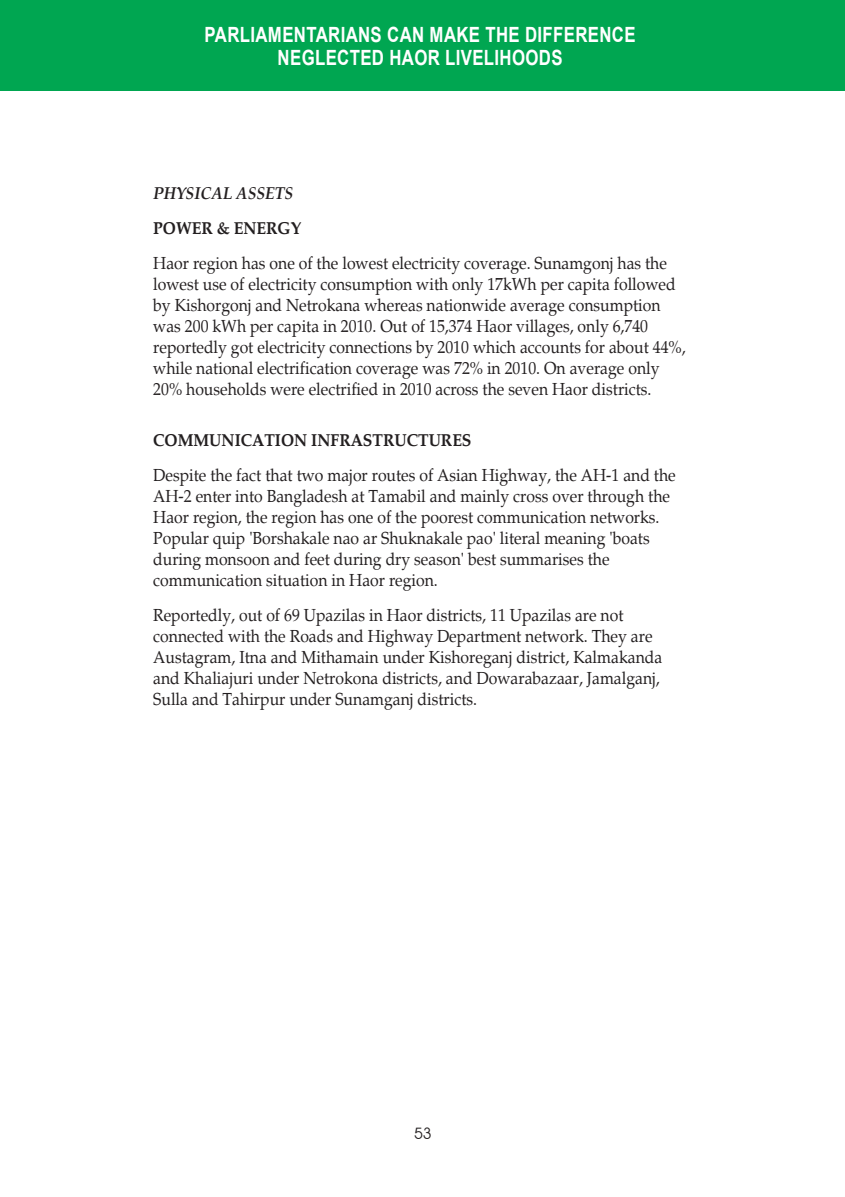
<style>
.page{position:relative;width:845px;height:1197px;background:#fff}
.page>*{position:absolute;margin:0;border:0;box-sizing:border-box;transform-origin:0 0}
.t1{font:700 21px/22.8px "Arial";letter-spacing:.02em;color:#fff;text-align:center;scale:.8 1}
.t2{font:17.5px/21px "Palatino";color:#231f20;scale:.9 1}
.t3{font:700 17.5px "Palatino";color:#231f20;scale:.9 1}
.t4{font:italic 700 17.5px "Palatino";color:#231f20;scale:.9 1}
.t5{font:15.75px "Avant Garde IT Cby BT";color:#231f20}
</style>
<div class="page">
<div style="left:0;top:0;width:844px;height:91px;background:#00a651"></div>
<p class="t1" style="left:204px;top:24px;width:540px">PARLIAMENTARIANS CAN MAKE THE DIFFERENCE<br>NEGLECTED HAOR LIVELIHOODS</p>
<p class="t4" style="left:153px;top:183px;width:157px">PHYSICAL ASSETS</p>
<p class="t3" style="left:153px;top:218px;width:166px">POWER &amp; ENERGY</p>
<p class="t2" style="left:153px;top:253px;width:593px">Haor region has one of the lowest electricity coverage. Sunamgonj has the lowest use of electricity consumption with only 17kWh per capita followed by Kishorgonj and Netrokana whereas nationwide average consumption was 200 kWh per capita in 2010. Out of 15,374 Haor villages, only 6,740 reportedly got electricity connections by 2010 which accounts for about 44%, while national electrification coverage was 72% in 2010. On average only 20% households were electrified in 2010 across the seven Haor districts.</p>
<p class="t3" style="left:153px;top:430px;width:355px">COMMUNICATION INFRASTRUCTURES</p>
<p class="t2" style="left:153px;top:465px;width:582px">Despite the fact that two major routes of Asian Highway, the AH-1 and the AH-2 enter into Bangladesh at Tamabil and mainly cross over through the Haor region, the region has one of the poorest communication networks.<br>Popular quip 'Borshakale nao ar Shuknakale pao' literal meaning 'boats during monsoon and feet during dry season' best summarises the communication situation in Haor region.</p>
<p class="t2" style="left:153px;top:605px;width:567px">Reportedly, out of 69 Upazilas in Haor districts, 11 Upazilas are not connected with the Roads and Highway Department network. They are Austagram, Itna and Mithamain under Kishoreganj district, Kalmakanda and Khaliajuri under Netrokona districts, and Dowarabazaar, Jamalganj, Sulla and Tahirpur under Sunamganj districts.</p>
<p class="t5" style="left:414px;top:1124px;width:19px">53</p>
</div>
